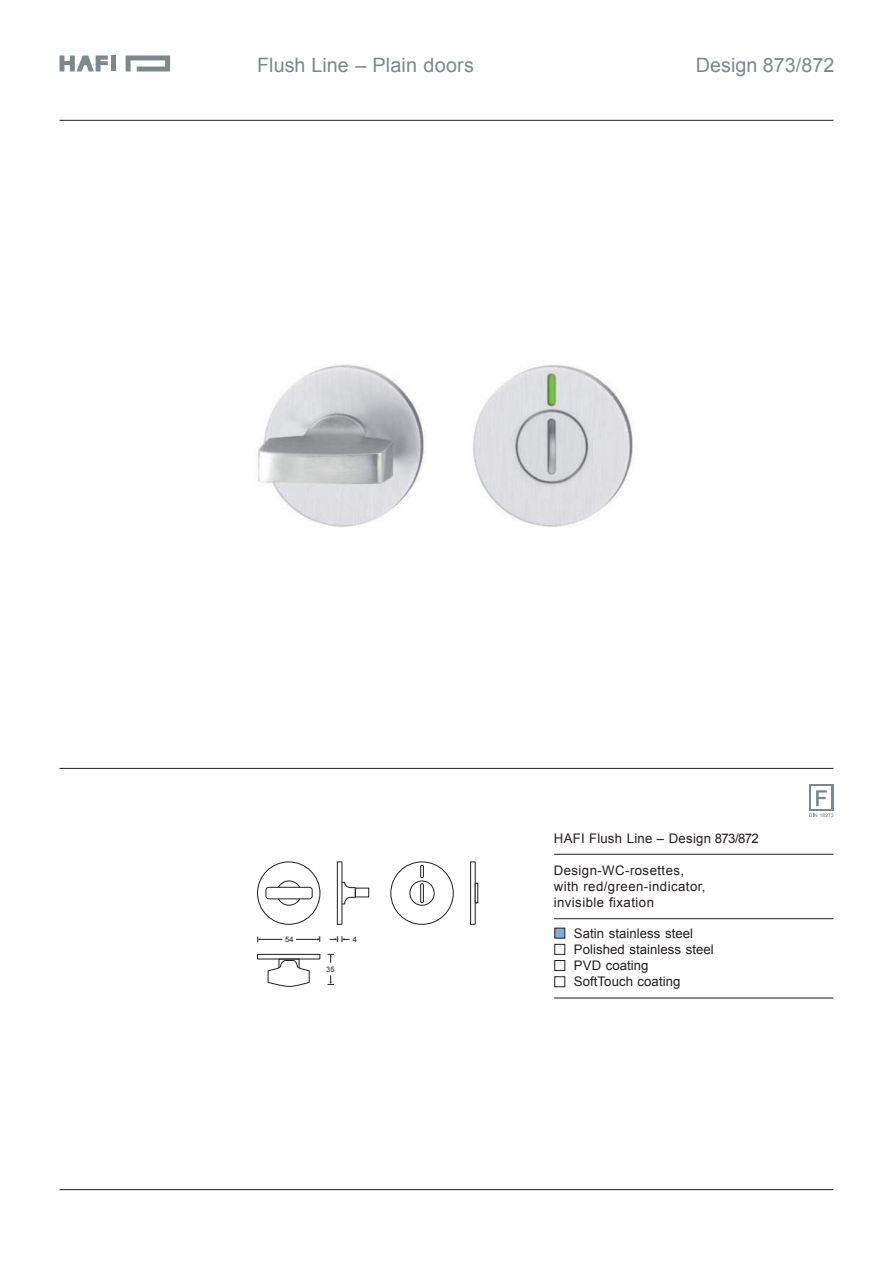
<style>
.page{position:relative;width:893px;height:1263px;background:#fff}
.page>*{position:absolute;margin:0;border:0;box-sizing:border-box;transform-origin:0 0}
.t1{font:19.8px "Arial";color:#7e878c}
.t2{font:13.2px/16.2px "Arial";letter-spacing:.005em;color:#231e1d}
.t3{font:13.2px/16.2px "Arial";letter-spacing:.035em;color:#231e1d}
.t4{font:7.5px "Arial";color:#231e1d}
</style>
<div class="page">
<img style="left:258px;top:364px;width:375px;height:163px">
<hr style="left:554px;top:854px;width:279px;height:1px;background:#231e1d">
<hr style="left:60px;top:120px;width:773px;height:1px;background:#231e1d">
<hr style="left:60px;top:1189px;width:773px;height:1px;background:#231e1d">
<hr style="left:60px;top:768px;width:773px;height:1px;background:#231e1d">
<svg style="left:60px;top:55px;width:48px;height:16px"></svg>
<svg style="left:126px;top:55px;width:44px;height:16px"></svg>
<div style="left:111px;top:55px;width:5px;height:16px;background:#7e878c"></div>
<svg style="left:809px;top:784px;width:24px;height:27px"></svg>
<div style="left:811px;top:787px;width:20px;height:22px;background:#fff"></div>
<svg style="left:816px;top:790px;width:11px;height:16px"></svg>
<svg style="left:809px;top:813px;width:24px;height:4px"></svg>
<svg style="left:328px;top:975px;width:6px;height:10px"></svg>
<svg style="left:328px;top:954px;width:6px;height:9px"></svg>
<svg style="left:257px;top:937px;width:25px;height:5px"></svg>
<svg style="left:296px;top:936px;width:24px;height:6px"></svg>
<svg style="left:257px;top:954px;width:63px;height:33px"></svg>
<svg style="left:330px;top:936px;width:20px;height:6px"></svg>
<svg style="left:470px;top:861px;width:6px;height:64px"></svg>
<div style="left:257px;top:862px;width:63px;height:62px;border:1px solid #231e1d;border-radius:50%"></div>
<div style="left:391px;top:862px;width:62px;height:62px;border:1px solid #231e1d;border-radius:50%"></div>
<div style="left:410px;top:881px;width:24px;height:24px;border:1px solid #231e1d;border-radius:50%"></div>
<div style="left:277px;top:881px;width:24px;height:24px;border:1px solid #231e1d;border-radius:50%"></div>
<div style="left:420px;top:865px;width:4px;height:13px;border:1px solid #231e1d"></div>
<div style="left:420px;top:883px;width:4px;height:20px;border:1px solid #231e1d"></div>
<div style="left:266px;top:887px;width:46px;height:12px;background:#fff;border:1px solid #221e1f;border-radius:3px"></div>
<svg style="left:337px;top:861px;width:19px;height:64px"></svg>
<div style="left:475px;top:883px;width:3px;height:20px;background:#fff;border:1px solid #221e1f"></div>
<hr style="left:554px;top:918px;width:279px;height:1px;background:#231e1d">
<hr style="left:554px;top:998px;width:279px;height:1px;background:#231e1d">
<div style="left:555px;top:928px;width:10px;height:10px;background:#7cafde"></div>
<div style="left:555px;top:944px;width:10px;height:10px;background:#fff;border:1px solid #231e1d"></div>
<div style="left:555px;top:960px;width:10px;height:11px;border:1px solid #231e1d"></div>
<div style="left:555px;top:976px;width:10px;height:11px;background:#fff;border:1px solid #231e1d"></div>
<h1 class="t1" style="left:257px;top:52px;width:218px">Flush Line – Plain doors</h1>
<h1 class="t1" style="left:696px;top:52px;width:140px">Design 873/872</h1>
<p class="t4" style="left:285px;top:934px;width:10px">54</p>
<p class="t4" style="left:353px;top:934px;width:6px">4</p>
<p class="t4" style="left:326px;top:964px;width:10px">35</p>
<p class="t2" style="left:554px;top:830px;width:207px">HAFI Flush Line – Design 873/872</p>
<p class="t3" style="left:554px;top:862px;width:153px">Design-WC-rosettes, with red/green-indicator, invisible fixation</p>
<p class="t2" style="left:574px;top:925px;width:141px">Satin stainless steel<br>Polished stainless steel<br>PVD coating<br>SoftTouch coating</p>
</div>
